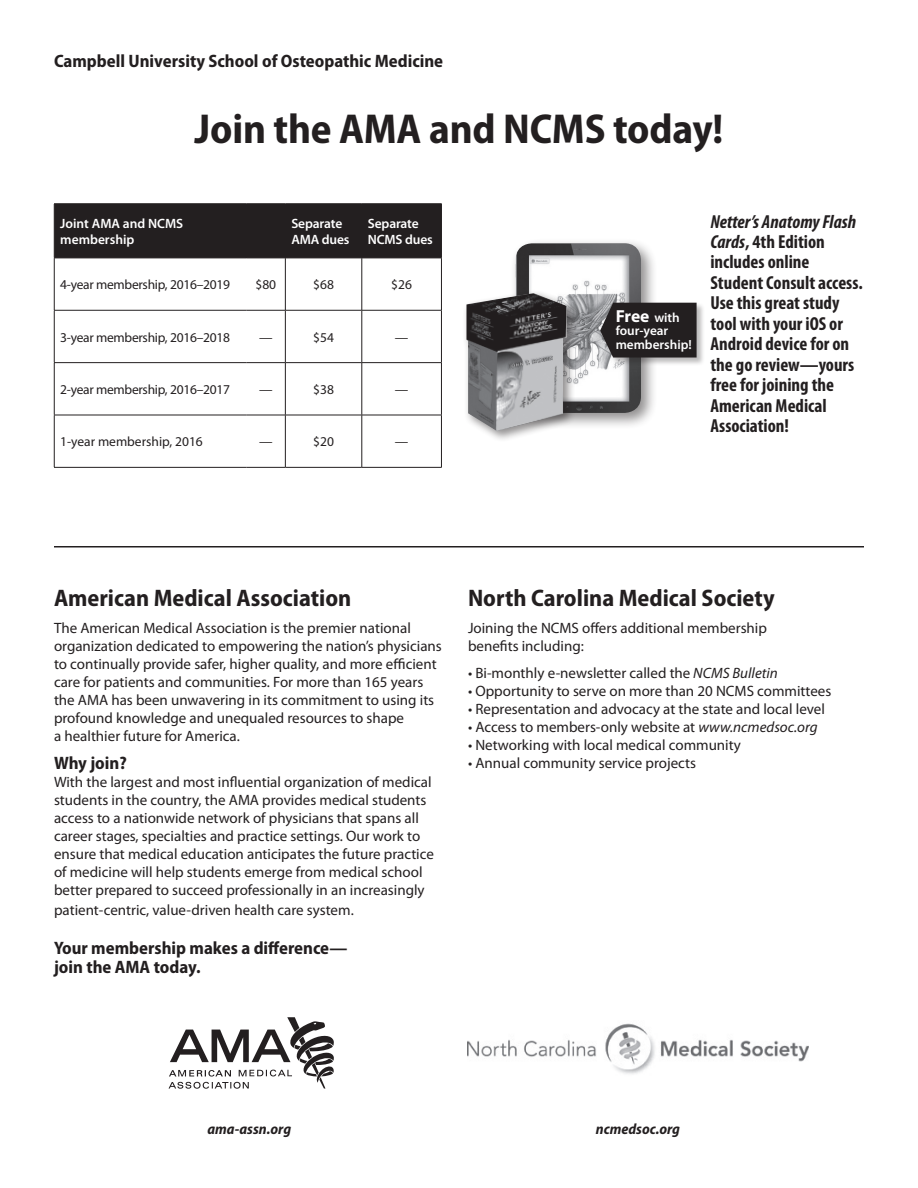
<style>
.page{position:relative;width:918px;height:1188px;background:#fff}
.page>*{position:absolute;margin:0;border:0;box-sizing:border-box;transform-origin:0 0}
.t1{font:700 semi-condensed 42px "Myriad Pro";letter-spacing:-.005em;color:#231f20}
.B_Head{font:700 semi-condensed 24px "Myriad Pro";color:#231f20}
.Netter_copy{font:700 condensed 18.9px/20.4px "Myriad Pro";color:#231f20}
.C_Head{font:700 semi-condensed 18px/19.5px "Myriad Pro";color:#231f20}
.t2{font:700 17.4px "Myriad Pro";color:#fff}
.Bullets{font:15px/18px "Myriad Pro";color:#231f20}
.Body{font:15px/18px "Myriad Pro";color:#231f20}
.C_Head-2{font:italic 700 semi-condensed 15px "Myriad Pro";color:#231f20}
.t3{font:13.5px "Myriad Pro";letter-spacing:-.02em;color:#231f20}
.t4{font:600 13.5px/16.2px "Myriad Pro";letter-spacing:-.01em;color:#fff}
.t5{font:13.5px "Myriad Pro";color:#231f20}
.t6{font:600 13.2px "Myriad Pro";color:#fff}
.s1{font-weight:600;font-size:13.2px}
.s2{font-style:italic}
</style>
<div class="page">
<hr style="left:54px;top:546px;width:810px;height:2px;background:#231f20">
<div style="left:55px;top:204px;width:386px;height:54px;background:#231f20"></div>
<hr style="left:54px;top:203px;width:192px;height:1px;background:#231f20">
<hr style="left:54px;top:204px;width:1px;height:54px;background:#231f20">
<hr style="left:246px;top:203px;width:39px;height:1px;background:#231f20">
<hr style="left:246px;top:204px;width:1px;height:54px;background:#231f20">
<hr style="left:285px;top:203px;width:77px;height:1px;background:#231f20">
<hr style="left:285px;top:204px;width:1px;height:54px;background:#231f20">
<hr style="left:362px;top:203px;width:80px;height:1px;background:#231f20">
<hr style="left:362px;top:204px;width:1px;height:54px;background:#231f20">
<hr style="left:441px;top:204px;width:1px;height:54px;background:#231f20">
<hr style="left:54px;top:258px;width:192px;height:1px;background:#231f20">
<hr style="left:54px;top:258px;width:1px;height:52px;background:#231f20">
<hr style="left:246px;top:258px;width:39px;height:1px;background:#231f20">
<hr style="left:285px;top:258px;width:77px;height:1px;background:#231f20">
<hr style="left:285px;top:258px;width:1px;height:52px;background:#231f20">
<hr style="left:362px;top:258px;width:80px;height:1px;background:#231f20">
<hr style="left:362px;top:258px;width:1px;height:52px;background:#231f20">
<hr style="left:441px;top:258px;width:1px;height:52px;background:#231f20">
<hr style="left:54px;top:310px;width:192px;height:1px;background:#231f20">
<hr style="left:54px;top:311px;width:1px;height:51px;background:#231f20">
<hr style="left:246px;top:310px;width:39px;height:1px;background:#231f20">
<hr style="left:285px;top:310px;width:77px;height:1px;background:#231f20">
<hr style="left:285px;top:311px;width:1px;height:51px;background:#231f20">
<hr style="left:362px;top:310px;width:80px;height:1px;background:#231f20">
<hr style="left:362px;top:311px;width:1px;height:51px;background:#231f20">
<hr style="left:441px;top:311px;width:1px;height:51px;background:#231f20">
<hr style="left:54px;top:362px;width:192px;height:1px;background:#231f20">
<hr style="left:54px;top:363px;width:1px;height:52px;background:#231f20">
<hr style="left:246px;top:362px;width:39px;height:1px;background:#231f20">
<hr style="left:285px;top:362px;width:77px;height:1px;background:#231f20">
<hr style="left:285px;top:363px;width:1px;height:52px;background:#231f20">
<hr style="left:362px;top:362px;width:80px;height:1px;background:#231f20">
<hr style="left:362px;top:363px;width:1px;height:52px;background:#231f20">
<hr style="left:441px;top:363px;width:1px;height:52px;background:#231f20">
<hr style="left:54px;top:415px;width:192px;height:1px;background:#231f20">
<hr style="left:54px;top:415px;width:1px;height:52px;background:#231f20">
<hr style="left:246px;top:415px;width:39px;height:1px;background:#231f20">
<hr style="left:285px;top:415px;width:77px;height:1px;background:#231f20">
<hr style="left:285px;top:415px;width:1px;height:52px;background:#231f20">
<hr style="left:362px;top:415px;width:80px;height:1px;background:#231f20">
<hr style="left:362px;top:415px;width:1px;height:52px;background:#231f20">
<hr style="left:441px;top:415px;width:1px;height:52px;background:#231f20">
<hr style="left:54px;top:467px;width:192px;height:1px;background:#231f20">
<hr style="left:246px;top:467px;width:39px;height:1px;background:#231f20">
<hr style="left:285px;top:467px;width:77px;height:1px;background:#231f20">
<hr style="left:362px;top:467px;width:80px;height:1px;background:#231f20">
<div style="left:510px;top:238px;width:148px;height:191px;background:#231f20;opacity:.5"></div>
<img style="left:516px;top:243px;width:125px;height:170px">
<div style="left:463px;top:289px;width:116px;height:154px;background:#231f20;opacity:.5"></div>
<img style="left:466px;top:293px;width:101px;height:138px">
<div style="left:600px;top:302px;width:106px;height:64px;background:#231f20;opacity:.3"></div>
<svg style="left:600px;top:303px;width:97px;height:55px;background:#2e2a2b"></svg>
<img style="left:467px;top:1023px;width:342px;height:51px">
<svg style="left:169px;top:1017px;width:165px;height:72px"></svg>
<p class="C_Head" style="left:54px;top:50px;width:391px">Campbell University School of Osteopathic Medicine</p>
<p class="t1" style="left:195px;top:101px;width:530px">Join the AMA and NCMS today!</p>
<p class="t4" style="left:60px;top:215px;width:125px">Joint AMA and NCMS membership</p>
<p class="t4" style="left:291px;top:215px;width:60px">Separate<br>AMA dues</p>
<p class="t4" style="left:368px;top:215px;width:52px">Separate</p>
<p class="t4" style="left:368px;top:231px;width:67px">NCMS dues</p>
<p class="t3" style="left:60px;top:276px;width:171px">4-year membership, 2016–2019</p>
<p class="t3" style="left:255px;top:276px;width:22px">$80</p>
<p class="t3" style="left:313px;top:276px;width:22px">$68</p>
<p class="t3" style="left:391px;top:276px;width:22px">$26</p>
<p class="t3" style="left:60px;top:329px;width:171px">3-year membership, 2016–2018</p>
<p class="t3" style="left:259px;top:329px;width:15px">—</p>
<p class="t3" style="left:313px;top:329px;width:22px">$54</p>
<p class="t3" style="left:395px;top:329px;width:15px">—</p>
<p class="t3" style="left:60px;top:381px;width:171px">2-year membership, 2016–2017</p>
<p class="t3" style="left:259px;top:381px;width:15px">—</p>
<p class="t3" style="left:313px;top:381px;width:22px">$38</p>
<p class="t3" style="left:395px;top:381px;width:15px">—</p>
<p class="t5" style="left:60px;top:433px;width:144px">1-year membership, 2016</p>
<p class="t3" style="left:259px;top:433px;width:15px">—</p>
<p class="t3" style="left:313px;top:433px;width:22px">$20</p>
<p class="t3" style="left:395px;top:433px;width:15px">—</p>
<p class="t2" style="left:616px;top:305px;width:66px">Free <span class="s1">with</span></p>
<p class="t6" style="left:616px;top:322px;width:54px">four-year</p>
<p class="t6" style="left:616px;top:336px;width:78px">membership!</p>
<p class="Netter_copy" style="left:710px;top:211px;width:154px"><span class="s2">Netter’s Anatomy Flash<br>Cards</span>, 4th Edition includes online<br>Student Consult access.<br>Use this great study tool with your iOS or<br>Android device for on the go review—yours free for joining the<br>American Medical<br>Association!</p>
<p class="B_Head" style="left:54px;top:582px;width:299px">American Medical Association</p>
<p class="Body" style="left:54px;top:619px;width:389px">The American Medical Association is the premier national organization dedicated to empowering the nation’s physicians to continually provide safer, higher quality, and more efficient care for patients and communities. For more than 165 years the AMA has been unwavering in its commitment to using its profound knowledge and unequaled resources to shape<br>a healthier future for America.</p>
<p class="C_Head" style="left:54px;top:753px;width:74px">Why join?</p>
<p class="Bullets" style="left:54px;top:773px;width:381px">With the largest and most influential organization of medical students in the country, the AMA provides medical students access to a nationwide network of physicians that spans all career stages, specialties and practice settings. Our work to ensure that medical education anticipates the future practice of medicine will help students emerge from medical school better prepared to succeed professionally in an increasingly</p>
<p class="Bullets" style="left:54px;top:901px;width:301px">patient-centric, value-driven health care system.</p>
<p class="C_Head" style="left:54px;top:938px;width:295px">Your membership makes a difference— join the AMA today.</p>
<p class="B_Head" style="left:468px;top:582px;width:308px">North Carolina Medical Society</p>
<p class="Bullets" style="left:468px;top:619px;width:300px">Joining the NCMS offers additional membership</p>
<p class="Bullets" style="left:468px;top:637px;width:117px">benefits including:</p>
<p class="Bullets" style="left:468px;top:664px;width:311px">• Bi-monthly e-newsletter called the <span class="s2">NCMS Bulletin</span></p>
<p class="Bullets" style="left:468px;top:682px;width:365px">• Opportunity to serve on more than 20 NCMS committees</p>
<p class="Bullets" style="left:468px;top:700px;width:359px">• Representation and advocacy at the state and local level</p>
<p class="Bullets" style="left:468px;top:718px;width:351px">• Access to members-only website at <span class="s2">www.ncmedsoc.org</span></p>
<p class="Bullets" style="left:468px;top:736px;width:274px">• Networking with local medical community</p>
<p class="Bullets" style="left:468px;top:754px;width:230px">• Annual community service projects</p>
<p class="C_Head-2" style="left:208px;top:1120px;width:85px">ama-assn.org</p>
<p class="C_Head-2" style="left:596px;top:1120px;width:86px">ncmedsoc.org</p>
</div>
